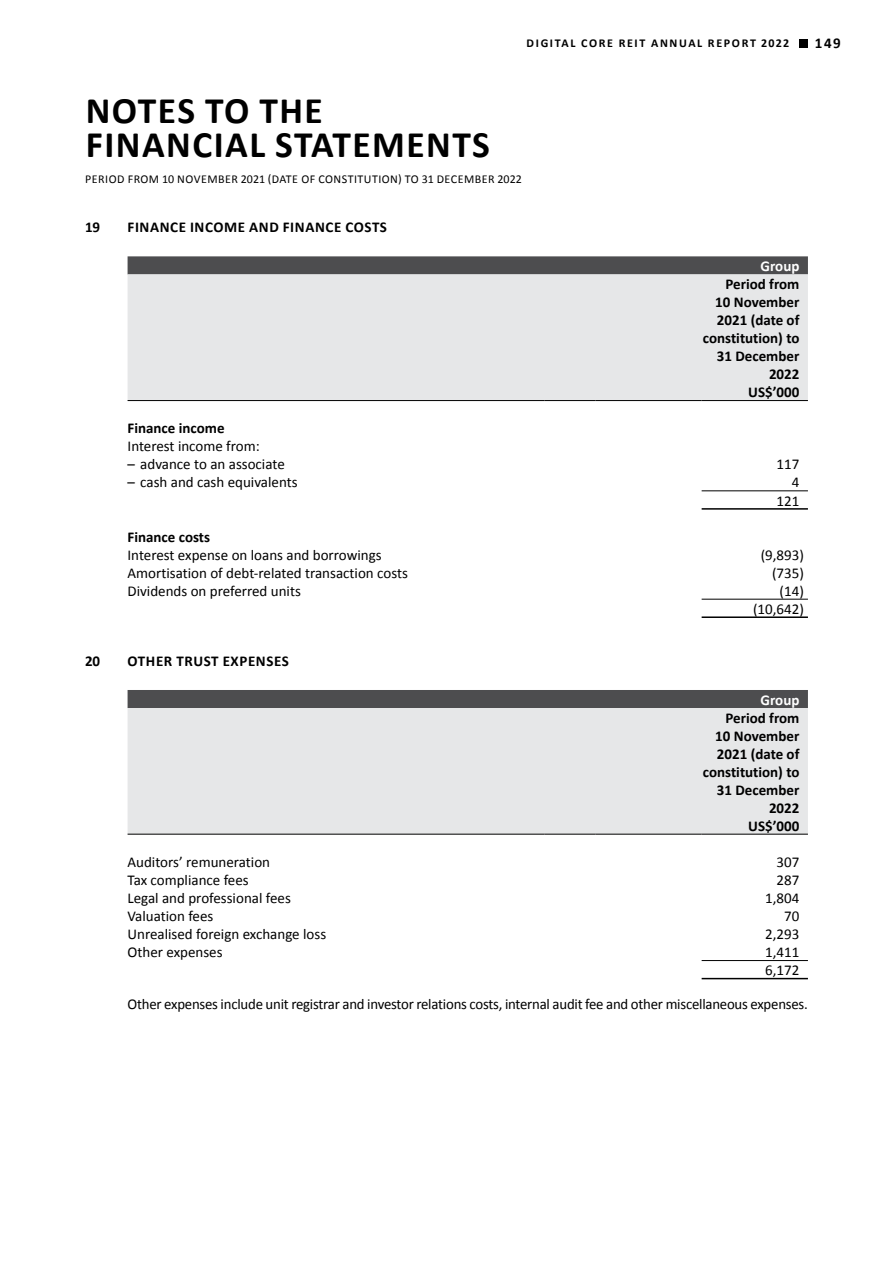
<style>
.page{position:relative;width:893px;height:1263px;background:#fff}
.page>*{position:absolute;margin:0;border:0;box-sizing:border-box;transform-origin:0 0}
.t1{font:700 37.5px/34.5px "Calibri";letter-spacing:.04em;color:#000}
.t2{font:15px/18px "Calibri";color:#000;text-align:right}
.t3{font:700 15px/18px "Calibri";color:#000;text-align:right}
.t4{font:700 15px "Calibri";letter-spacing:.04em;color:#000}
.t5{font:700 15px "Calibri";color:#fff}
.t6{font:12px "Calibri";letter-spacing:.04em;color:#000}
.t7{font:700 12px "Calibri";letter-spacing:.14em;color:#000}
</style>
<div class="page">
<div style="left:800px;top:39px;width:8px;height:8px;background:#000"></div>
<div style="left:128px;top:256px;width:680px;height:18px;background:#4d4d4f"></div>
<div style="left:128px;top:274px;width:680px;height:126px;background:#e6e7e8"></div>
<hr style="left:128px;top:400px;width:416px;height:1px;background:#000">
<hr style="left:544px;top:400px;width:51px;height:1px;background:#000">
<hr style="left:595px;top:400px;width:107px;height:1px;background:#000">
<hr style="left:702px;top:400px;width:106px;height:1px;background:#000">
<hr style="left:702px;top:491px;width:106px;height:1px;background:#000">
<hr style="left:702px;top:508px;width:106px;height:2px;background:#000">
<hr style="left:702px;top:599px;width:106px;height:1px;background:#000">
<hr style="left:702px;top:616px;width:106px;height:2px;background:#000">
<div style="left:128px;top:690px;width:680px;height:18px;background:#4d4d4f"></div>
<div style="left:128px;top:708px;width:680px;height:126px;background:#e6e7e8"></div>
<hr style="left:128px;top:834px;width:416px;height:1px;background:#000">
<hr style="left:544px;top:834px;width:51px;height:1px;background:#000">
<hr style="left:595px;top:834px;width:107px;height:1px;background:#000">
<hr style="left:702px;top:834px;width:106px;height:1px;background:#000">
<hr style="left:702px;top:960px;width:106px;height:1px;background:#000">
<hr style="left:702px;top:978px;width:106px;height:1px;background:#000">
<p class="t7" style="left:527px;top:35px;width:264px">DIGITAL CORE REIT ANNUAL REPORT 2022</p>
<p class="t3" style="left:815px;top:34px;width:27px">149</p>
<h1 class="t1" style="left:86px;top:93px;width:406px">NOTES TO THE<br>FINANCIAL STATEMENTS</h1>
<p class="t6" style="left:85px;top:172px;width:438px">PERIOD FROM 10 NOVEMBER 2021 (DATE OF CONSTITUTION) TO 31 DECEMBER 2022</p>
<p class="t3" style="left:85px;top:218px;width:17px">19</p>
<p class="t4" style="left:128px;top:218px;width:261px">FINANCE INCOME AND FINANCE COSTS</p>
<p class="t5" style="left:761px;top:256px;width:40px">Group</p>
<p class="t3" style="left:703px;top:275px;width:98px">Period from<br>10 November<br>2021 (date of constitution) to<br>31 December<br>2022<br>US$’000</p>
<p class="t3" style="left:128px;top:419px;width:99px">Finance income</p>
<p class="t2" style="left:128px;top:437px;width:134px">Interest income from:</p>
<p class="t2" style="left:128px;top:455px;width:159px">– advance to an associate</p>
<p class="t2" style="left:777px;top:455px;width:24px">117</p>
<p class="t2" style="left:128px;top:473px;width:172px">– cash and cash equivalents</p>
<p class="t2" style="left:777px;top:473px;width:24px">4<br>121</p>
<p class="t3" style="left:128px;top:528px;width:84px">Finance costs</p>
<p class="t2" style="left:128px;top:546px;width:256px">Interest expense on loans and borrowings</p>
<p class="t2" style="left:761px;top:546px;width:45px">(9,893)</p>
<p class="t2" style="left:128px;top:564px;width:282px">Amortisation of debt-related transaction costs</p>
<p class="t2" style="left:772px;top:564px;width:33px">(735)</p>
<p class="t2" style="left:128px;top:582px;width:175px">Dividends on preferred units</p>
<p class="t2" style="left:753px;top:582px;width:52px">(14) (10,642)</p>
<p class="t3" style="left:85px;top:652px;width:17px">20</p>
<p class="t4" style="left:128px;top:651px;width:163px">OTHER TRUST EXPENSES</p>
<p class="t5" style="left:761px;top:690px;width:40px">Group</p>
<p class="t3" style="left:703px;top:709px;width:98px">Period from<br>10 November<br>2021 (date of constitution) to<br>31 December<br>2022<br>US$’000</p>
<p class="t2" style="left:128px;top:853px;width:144px">Auditors’ remuneration</p>
<p class="t2" style="left:777px;top:853px;width:24px">307</p>
<p class="t2" style="left:128px;top:871px;width:123px">Tax compliance fees</p>
<p class="t2" style="left:777px;top:871px;width:24px">287</p>
<p class="t2" style="left:128px;top:889px;width:165px">Legal and professional fees</p>
<p class="t2" style="left:765px;top:889px;width:36px">1,804</p>
<p class="t2" style="left:128px;top:907px;width:87px">Valuation fees</p>
<p class="t2" style="left:784px;top:907px;width:17px">70</p>
<p class="t2" style="left:128px;top:925px;width:200px">Unrealised foreign exchange loss</p>
<p class="t2" style="left:765px;top:925px;width:36px">2,293</p>
<p class="t2" style="left:128px;top:943px;width:97px">Other expenses</p>
<p class="t2" style="left:765px;top:943px;width:36px;text-align:left">1,411<br>6,172</p>
<p class="t2" style="left:128px;top:995px;width:682px">Other expenses include unit registrar and investor relations costs, internal audit fee and other miscellaneous expenses.</p>
</div>
